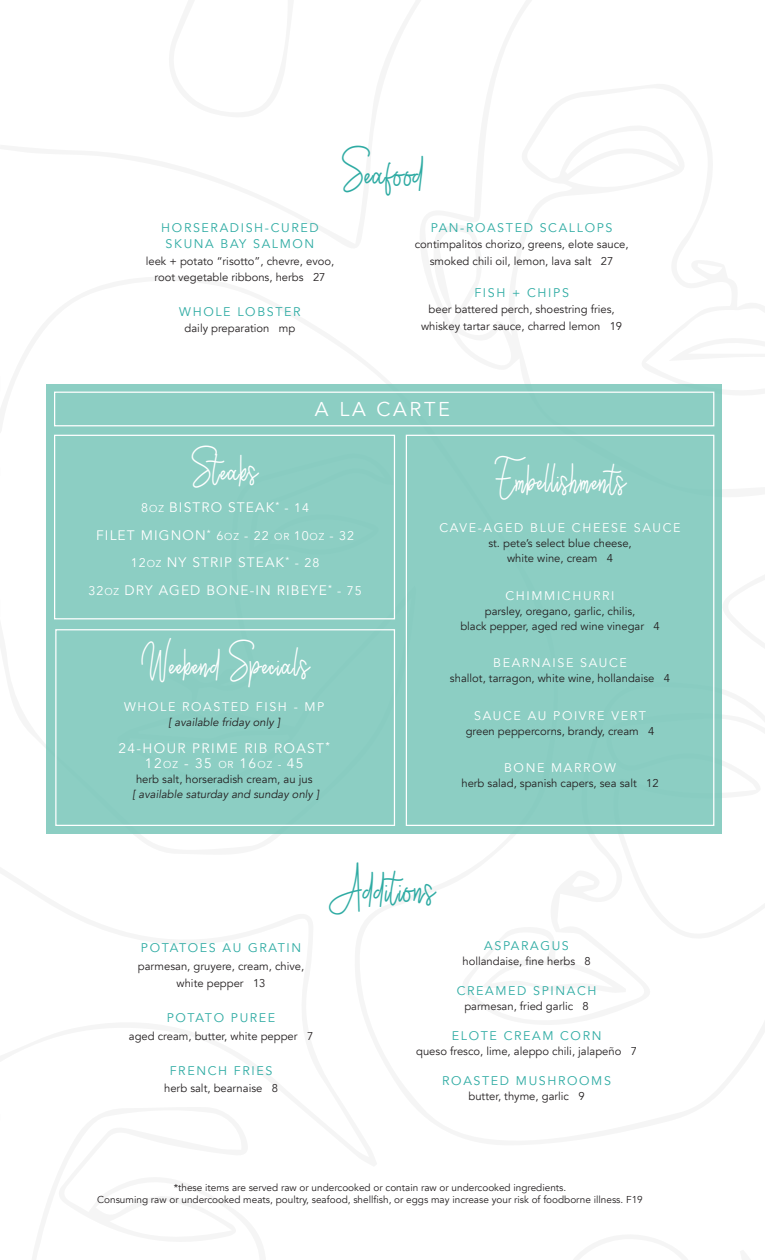
<style>
.page{position:relative;width:765px;height:1260px;background:#fff}
.page>*{position:absolute;margin:0;border:0;box-sizing:border-box;transform-origin:0 0}
.t1{font:38.75px "Westey";letter-spacing:.02em;color:#2eaba3;scale:.89 1}
.t2{font:35px "Westey";letter-spacing:.03em;color:#fff;scale:.89 1}
.t3{font:20px "Avenir";letter-spacing:.13em;color:#fff}
.t4{font:13.75px "Avenir";letter-spacing:.08em;color:#fff}
.t5{font:13.75px "Avenir";letter-spacing:.1em;color:#fff}
.t6{font:12.5px "Avenir";letter-spacing:.13em;color:#2eaba3}
.t7{font:12.5px "Avenir";letter-spacing:.13em;color:#fff}
.t8{font:11.25px "Avenir";color:#231f20}
.t9{font:italic 11.25px "Avenir";color:#231f20}
.t10{font:10px/12px "Avenir";color:#231f20;text-align:center}
.s1{font-size:12.5px}
.s2{font-size:10px}
.s3{font-size:11.25px}
</style>
<div class="page">
<div style="left:46px;top:384px;width:676px;height:450px;background:#8ccec3"></div>
<div style="left:54px;top:435px;width:341px;height:184px;border:1px solid #fff"></div>
<div style="left:406px;top:435px;width:308px;height:391px;border:1px solid #fff"></div>
<div style="left:55px;top:629px;width:340px;height:197px;border:1px solid #fff"></div>
<div style="left:54px;top:392px;width:660px;height:34px;border:1px solid #fff"></div>
<p class="t1" style="left:342px;top:150px;width:92px">Seafood</p>
<p class="t6" style="left:161px;top:220px;width:159px">HORSERADISH-CURED</p>
<p class="t6" style="left:166px;top:237px;width:150px">SKUNA BAY SALMON</p>
<p class="t8" style="left:146px;top:254px;width:190px">leek + potato “risotto”, chevre, evoo,</p>
<p class="t8" style="left:154px;top:270px;width:173px">root vegetable ribbons, herbs 27</p>
<p class="t6" style="left:179px;top:304px;width:123px">WHOLE LOBSTER</p>
<p class="t8" style="left:185px;top:322px;width:112px">daily preparation mp</p>
<p class="t6" style="left:431px;top:220px;width:183px">PAN-ROASTED SCALLOPS</p>
<p class="t8" style="left:415px;top:238px;width:215px">contimpalitos chorizo, greens, elote sauce,</p>
<p class="t8" style="left:430px;top:254px;width:185px">smoked chili oil, lemon, lava salt 27</p>
<p class="t6" style="left:474px;top:285px;width:96px">FISH + CHIPS</p>
<p class="t8" style="left:429px;top:303px;width:188px">beer battered perch, shoestring fries,</p>
<p class="t8" style="left:421px;top:319px;width:203px">whiskey tartar sauce, charred lemon 19</p>
<p class="t3" style="left:315px;top:398px;width:137px">A LA CARTE</p>
<p class="t2" style="left:192px;top:449px;width:75px">Steaks</p>
<p class="t4" style="left:141px;top:499px;width:169px"><span class="s1">8</span><span class="s2">OZ</span> BISTRO STEAK<sup>*</sup> <span class="s1">- 14</span></p>
<p class="t4" style="left:96px;top:527px;width:259px">FILET MIGNON<sup>*</sup> <span class="s1">6</span><span class="s2">OZ</span> <span class="s1">- 22</span> <span class="s2">OR</span> <span class="s1">10</span><span class="s2">OZ</span> <span class="s1">- 32</span></p>
<p class="t4" style="left:131px;top:554px;width:190px"><span class="s1">12</span><span class="s2">OZ</span> NY STRIP STEAK<sup>*</sup> <span class="s1">- 28</span></p>
<p class="t4" style="left:89px;top:582px;width:275px"><span class="s1">32</span><span class="s2">OZ</span> DRY AGED BONE-IN RIBEYE<sup>*</sup> <span class="s1">- 75</span></p>
<p class="t2" style="left:141px;top:644px;width:190px">Weekend Specials</p>
<p class="t7" style="left:124px;top:699px;width:202px">WHOLE ROASTED FISH - MP</p>
<p class="t9" style="left:169px;top:715px;width:113px">[ available friday only ]</p>
<p class="t5" style="left:119px;top:740px;width:213px">24-HOUR PRIME RIB ROAST<sup>*</sup></p>
<p class="t4" style="left:145px;top:755px;width:160px">12<span class="s2">OZ</span> - 35 <span class="s2">OR</span> 16<span class="s2">OZ</span> <span class="s3">-</span> 45</p>
<p class="t8" style="left:136px;top:772px;width:178px">herb salt, horseradish cream, au jus</p>
<p class="t9" style="left:133px;top:787px;width:188px">[ available saturday and sunday only ]</p>
<p class="t2" style="left:495px;top:460px;width:148px">Embellishments</p>
<p class="t7" style="left:440px;top:520px;width:243px">CAVE-AGED BLUE CHEESE SAUCE</p>
<p class="t8" style="left:488px;top:536px;width:145px">st. pete’s select blue cheese,</p>
<p class="t8" style="left:507px;top:551px;width:108px">white wine, cream 4</p>
<p class="t7" style="left:506px;top:588px;width:111px">CHIMMICHURRI</p>
<p class="t8" style="left:485px;top:604px;width:152px">parsley, oregano, garlic, chilis,</p>
<p class="t8" style="left:460px;top:619px;width:201px">black pepper, aged red wine vinegar 4</p>
<p class="t7" style="left:493px;top:655px;width:135px">BEARNAISE SAUCE</p>
<p class="t8" style="left:450px;top:671px;width:222px">shallot, tarragon, white wine, hollandaise 4</p>
<p class="t7" style="left:474px;top:708px;width:173px">SAUCE AU POIVRE VERT</p>
<p class="t8" style="left:466px;top:724px;width:190px">green peppercorns, brandy, cream 4</p>
<p class="t7" style="left:504px;top:760px;width:113px">BONE MARROW</p>
<p class="t8" style="left:461px;top:776px;width:199px">herb salad, spanish capers, sea salt 12</p>
<p class="t6" style="left:141px;top:941px;width:162px">POTATOES AU GRATIN</p>
<p class="t8" style="left:138px;top:959px;width:168px">parmesan, gruyere, cream, chive,</p>
<p class="t8" style="left:177px;top:977px;width:90px">white pepper 13</p>
<p class="t6" style="left:167px;top:1011px;width:110px">POTATO PUREE</p>
<p class="t8" style="left:129px;top:1029px;width:186px">aged cream, butter, white pepper 7</p>
<p class="t6" style="left:170px;top:1063px;width:104px">FRENCH FRIES</p>
<p class="t8" style="left:164px;top:1082px;width:115px">herb salt, bearnaise 8</p>
<p class="t1" style="left:329px;top:866px;width:120px">Additions</p>
<p class="t6" style="left:484px;top:938px;width:86px">ASPARAGUS</p>
<p class="t8" style="left:462px;top:954px;width:130px">hollandaise, fine herbs 8</p>
<p class="t6" style="left:457px;top:983px;width:141px">CREAMED SPINACH</p>
<p class="t8" style="left:464px;top:999px;width:126px">parmesan, fried garlic 8</p>
<p class="t6" style="left:452px;top:1028px;width:151px">ELOTE CREAM CORN</p>
<p class="t8" style="left:416px;top:1044px;width:222px">queso fresco, lime, aleppo chili, jalapeño 7</p>
<p class="t6" style="left:442px;top:1073px;width:170px">ROASTED MUSHROOMS</p>
<p class="t8" style="left:469px;top:1089px;width:118px">butter, thyme, garlic 9</p>
<p class="t10" style="left:97px;top:1181px;width:547px">*these items are served raw or undercooked or contain raw or undercooked ingredients.<br>Consuming raw or undercooked meats, poultry, seafood, shellfish, or eggs may increase your risk of foodborne illness. F19</p>
</div>
